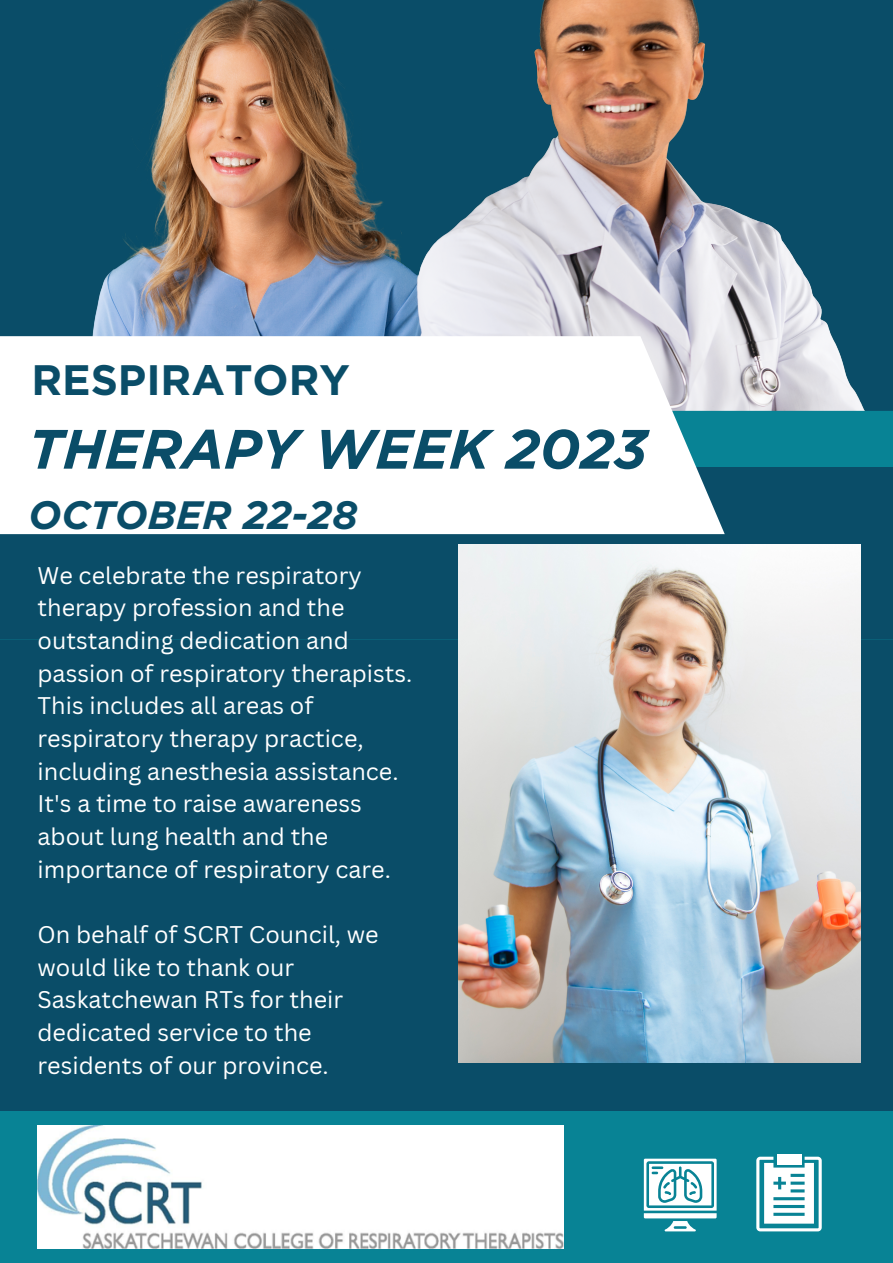
<style>
.page{position:relative;width:893px;height:1263px;background:#0a4d68}
.page>*{position:absolute;margin:0;border:0;box-sizing:border-box;transform-origin:0 0}
.t1{font:italic 700 55.28px "Gotham";color:#0a4d68}
.t2{font:700 42.53px "Gotham";color:#0a4d68}
.t3{font:italic 700 39.53px "Gotham";color:#0a4d68}
.t4{font:23.48px/32.6px "Canva Sans";color:#fff}
</style>
<div class="page">
<div style="left:0;top:1111px;width:892px;height:152px;background:#088395"></div>
<img style="left:92px;top:0;width:773px;height:411px">
<div style="left:724px;top:411px;width:169px;height:56px;background:#088395"></div>
<div style="left:0;top:336px;width:724px;height:198px;background:#fff"></div>
<svg style="left:643px;top:1158px;width:73px;height:74px"></svg>
<div style="left:776px;top:1153px;width:25px;height:11px;background:#fff"></div>
<svg style="left:756px;top:1157px;width:66px;height:75px"></svg>
<img style="left:458px;top:544px;width:402px;height:519px">
<img style="left:38px;top:1126px;width:525px;height:123px">
<p class="t2" style="left:31px;top:354px;width:320px">RESPIRATORY</p>
<p class="t1" style="left:29px;top:416px;width:620px">THERAPY WEEK 2023</p>
<p class="t3" style="left:29px;top:491px;width:331px">OCTOBER 22-28</p>
<p class="t4" style="left:38px;top:558px;width:376px">We celebrate the respiratory therapy profession and the outstanding dedication and passion of respiratory therapists.</p>
<p class="t4" style="left:38px;top:689px;width:362px">This includes all areas of respiratory therapy practice, including anesthesia assistance.</p>
<p class="t4" style="left:38px;top:787px;width:355px">It's a time to raise awareness about lung health and the importance of respiratory care.</p>
<p class="t4" style="left:38px;top:917px;width:343px">On behalf of SCRT Council, we would like to thank our<br>Saskatchewan RTs for their dedicated service to the residents of our province.</p>
</div>
